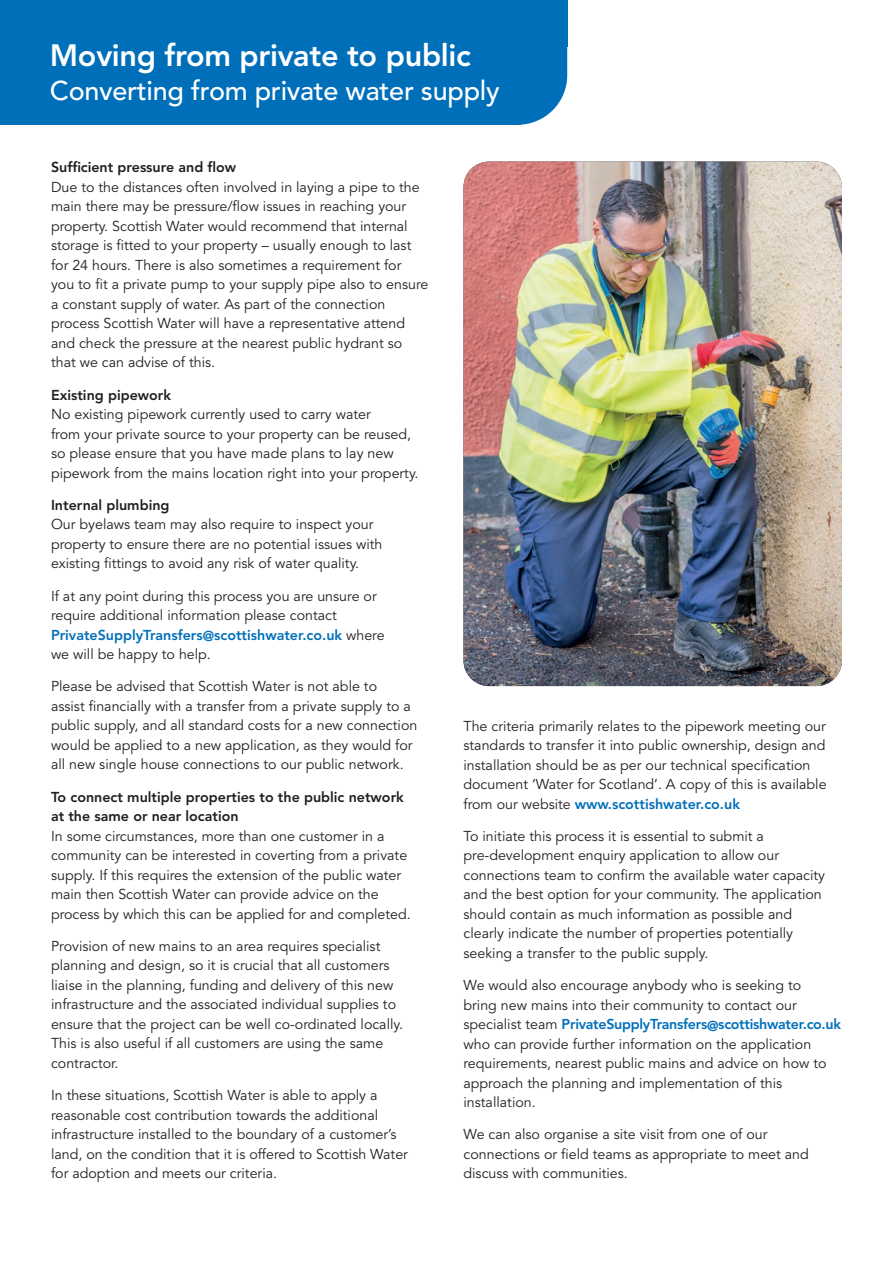
<style>
.page{position:relative;width:893px;height:1263px;background:#fff}
.page>*{position:absolute;margin:0;border:0;box-sizing:border-box;transform-origin:0 0}
.t1{font:800 30.6px "Avenir";letter-spacing:-.01em;color:#fff}
.t2{font:500 27px "Avenir";letter-spacing:-.01em;color:#fff}
.t3{font:14.25px/19.5px "Avenir";color:#231f20}
.t4{font:800 14.25px/19.5px "Avenir";color:#231f20}
.s1{font-weight:800;color:#006fba}
</style>
<div class="page">
<div style="left:0;top:0;width:521px;height:125px;background:#006fba"></div>
<div style="left:468px;top:26px;width:99px;height:99px;background:#006fba;border-radius:49px"></div>
<div style="left:519px;top:0;width:48px;height:47px;background:#006fba"></div>
<img style="left:463px;top:162px;width:379px;height:524px">
<h1 class="t1" style="left:50px;top:37px;width:423px">Moving from private to public</h1>
<h2 class="t2" style="left:50px;top:75px;width:451px">Converting from private water supply</h2>
<p class="t4" style="left:51px;top:158px;width:186px">Sufficient pressure and flow</p>
<p class="t3" style="left:51px;top:178px;width:379px">Due to the distances often involved in laying a pipe to the main there may be pressure/flow issues in reaching your property. Scottish Water would recommend that internal storage is fitted to your property – usually enough to last for 24 hours. There is also sometimes a requirement for<br>you to fit a private pump to your supply pipe also to ensure a constant supply of water. As part of the connection process Scottish Water will have a representative attend and check the pressure at the nearest public hydrant so that we can advise of this.</p>
<p class="t4" style="left:51px;top:385px;width:122px">Existing pipework</p>
<p class="t3" style="left:51px;top:405px;width:369px">No existing pipework currently used to carry water<br>from your private source to your property can be reused, so please ensure that you have made plans to lay new pipework from the mains location right into your property.</p>
<p class="t4" style="left:51px;top:495px;width:120px">Internal plumbing</p>
<p class="t3" style="left:51px;top:515px;width:333px">Our byelaws team may also require to inspect your property to ensure there are no potential issues with existing fittings to avoid any risk of water quality.</p>
<p class="t3" style="left:51px;top:586px;width:335px">If at any point during this process you are unsure or require additional information please contact <span class="s1">PrivateSupplyTransfers@scottishwater.co.uk</span> where we will be happy to help.</p>
<p class="t3" style="left:51px;top:677px;width:368px">Please be advised that Scottish Water is not able to<br>assist financially with a transfer from a private supply to a public supply, and all standard costs for a new connection would be applied to a new application, as they would for all new single house connections to our public network.</p>
<p class="t4" style="left:51px;top:787px;width:354px">To connect multiple properties to the public network at the same or near location</p>
<p class="t3" style="left:51px;top:826px;width:361px">In some circumstances, more than one customer in a community can be interested in coverting from a private supply. If this requires the extension of the public water main then Scottish Water can provide advice on the process by which this can be applied for and completed.</p>
<p class="t3" style="left:51px;top:937px;width:354px">Provision of new mains to an area requires specialist planning and design, so it is crucial that all customers liaise in the planning, funding and delivery of this new infrastructure and the associated individual supplies to ensure that the project can be well co-ordinated locally.<br>This is also useful if all customers are using the same contractor.</p>
<p class="t3" style="left:51px;top:1086px;width:358px">In these situations, Scottish Water is able to apply a reasonable cost contribution towards the additional infrastructure installed to the boundary of a customer’s land, on the condition that it is offered to Scottish Water for adoption and meets our criteria.</p>
<p class="t3" style="left:463px;top:716px;width:365px">The criteria primarily relates to the pipework meeting our standards to transfer it into public ownership, design and installation should be as per our technical specification document ‘Water for Scotland’. A copy of this is available from our website <span class="s1">www.scottishwater.co.uk</span></p>
<p class="t3" style="left:463px;top:827px;width:363px">To initiate this process it is essential to submit a pre-development enquiry application to allow our connections team to confirm the available water capacity and the best option for your community. The application should contain as much information as possible and clearly indicate the number of properties potentially seeking a transfer to the public supply.</p>
<p class="t3" style="left:463px;top:976px;width:379px">We would also encourage anybody who is seeking to<br>bring new mains into their community to contact our specialist team <span class="s1">PrivateSupplyTransfers@scottishwater.co.uk </span>who can provide further information on the application requirements, nearest public mains and advice on how to approach the planning and implementation of this installation.</p>
<p class="t3" style="left:463px;top:1125px;width:347px">We can also organise a site visit from one of our connections or field teams as appropriate to meet and discuss with communities.</p>
</div>
